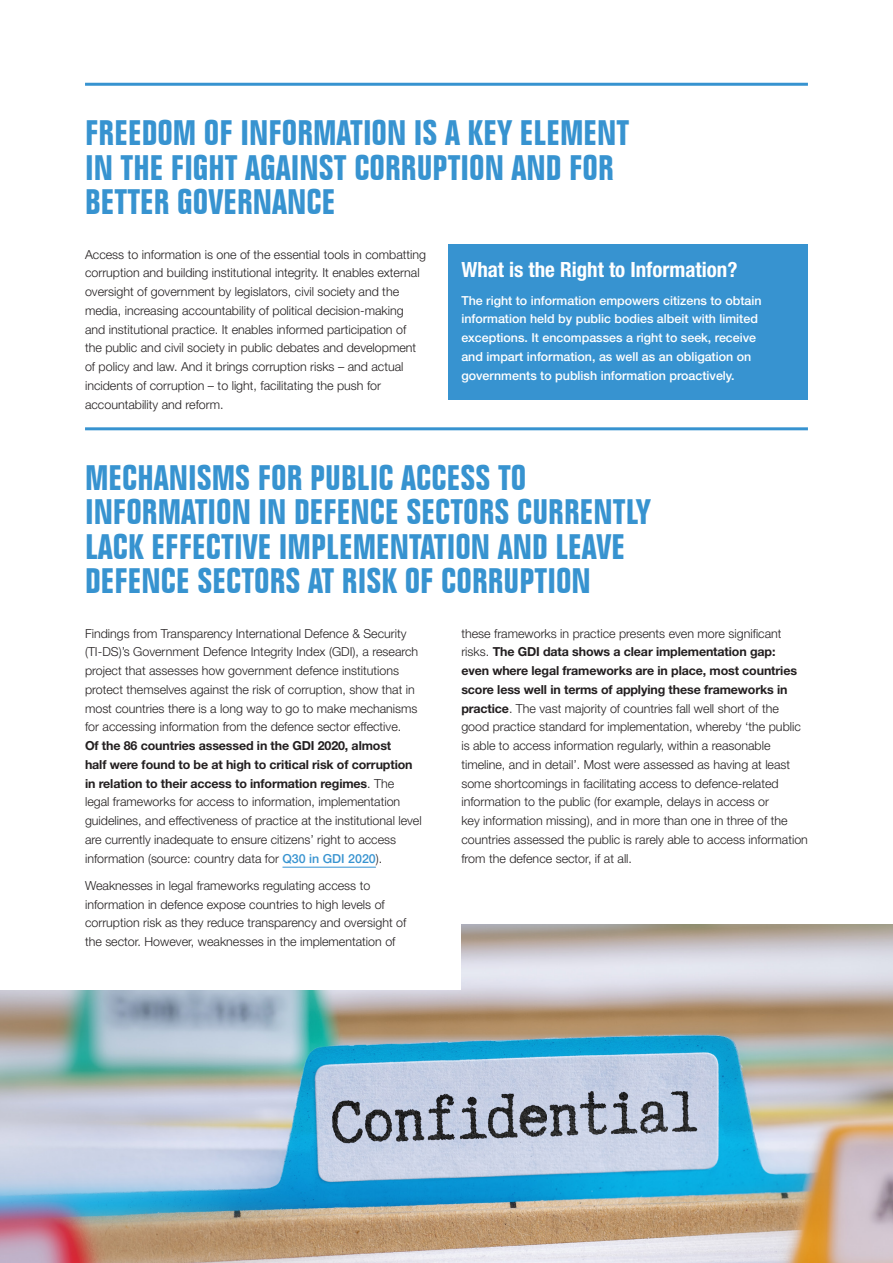
<style>
.page{position:relative;width:893px;height:1263px;background:#fff}
.page>*{position:absolute;margin:0;border:0;box-sizing:border-box;transform-origin:0 0}
.Section_Heading{font:700 condensed 34.5px/34.5px "Folio BT";color:#3793d0}
.Breakout_Body_Copy{font:700 condensed 21px "Helvetica Neue";color:#fff}
.Body_Copy{font:300 12.45px/18.8px "Helvetica Neue";color:#231f20}
.Breakout_Body_Copy-2{font:500 12.45px/18.8px "Helvetica Neue";color:#fff}
.s1{font-weight:700}
.s2{font-weight:500;color:#3793d0}
</style>
<div class="page">
<img style="left:0;top:925px;width:893px;height:338px">
<div style="left:1px;top:864px;width:460px;height:125px;background:#fff"></div>
<hr style="left:85px;top:83px;width:723px;height:3px;background:#3793d0">
<div style="left:449px;top:244px;width:359px;height:55px;background:#3793d0"></div>
<div style="left:449px;top:278px;width:359px;height:121px;background:#3793d0"></div>
<hr style="left:85px;top:427px;width:723px;height:3px;background:#3793d0">
<hr style="left:282px;top:867px;width:94px;height:1px;background:#3793d0">
<p class="Section_Heading" style="left:85px;top:115px;width:546px">FREEDOM OF INFORMATION IS A KEY ELEMENT<br>IN THE FIGHT AGAINST CORRUPTION AND FOR<br>BETTER GOVERNANCE</p>
<p class="Body_Copy" style="left:85px;top:244px;width:343px">Access to information is one of the essential tools in combatting corruption and building institutional integrity. It enables external oversight of government by legislators, civil society and the media, increasing accountability of political decision-making and institutional practice. It enables informed participation of the public and civil society in public debates and development of policy and law. And it brings corruption risks – and actual incidents of corruption – to light, facilitating the push for accountability and reform.</p>
<p class="Breakout_Body_Copy" style="left:461px;top:257px;width:278px">What is the Right to Information?</p>
<p class="Breakout_Body_Copy-2" style="left:461px;top:291px;width:302px">The right to information empowers citizens to obtain information held by public bodies albeit with limited exceptions. It encompasses a right to seek, receive and impart information, as well as an obligation on governments to publish information proactively.</p>
<p class="Section_Heading" style="left:85px;top:460px;width:568px">MECHANISMS FOR PUBLIC ACCESS TO INFORMATION IN DEFENCE SECTORS CURRENTLY LACK EFFECTIVE IMPLEMENTATION AND LEAVE DEFENCE SECTORS AT RISK OF CORRUPTION</p>
<p class="Body_Copy" style="left:85px;top:623px;width:338px">Findings from Transparency International Defence &amp; Security (TI-DS)’s Government Defence Integrity Index (GDI), a research project that assesses how government defence institutions protect themselves against the risk of corruption, show that in most countries there is a long way to go to make mechanisms for accessing information from the defence sector effective.<br><span class="s1">Of the 86 countries assessed in the GDI 2020, almost<br>half were found to be at high to critical risk of corruption in relation to their access to information regimes</span>. The<br>legal frameworks for access to information, implementation guidelines, and effectiveness of practice at the institutional level are currently inadequate to ensure citizens’ right to access information (source: country data for <span class="s2">Q30 in GDI 2020</span>).</p>
<p class="Body_Copy" style="left:85px;top:876px;width:323px">Weaknesses in legal frameworks regulating access to information in defence expose countries to high levels of corruption risk as they reduce transparency and oversight of the sector. However, weaknesses in the implementation of</p>
<p class="Body_Copy" style="left:461px;top:623px;width:348px">these frameworks in practice presents even more significant risks. <span class="s1">The GDI data shows a clear implementation gap:<br>even where legal frameworks are in place, most countries score less well in terms of applying these frameworks in practice</span>. The vast majority of countries fall well short of the good practice standard for implementation, whereby ‘the public is able to access information regularly, within a reasonable timeline, and in detail’. Most were assessed as having at least some shortcomings in facilitating access to defence-related information to the public (for example, delays in access or<br>key information missing), and in more than one in three of the countries assessed the public is rarely able to access information from the defence sector, if at all.</p>
</div>
